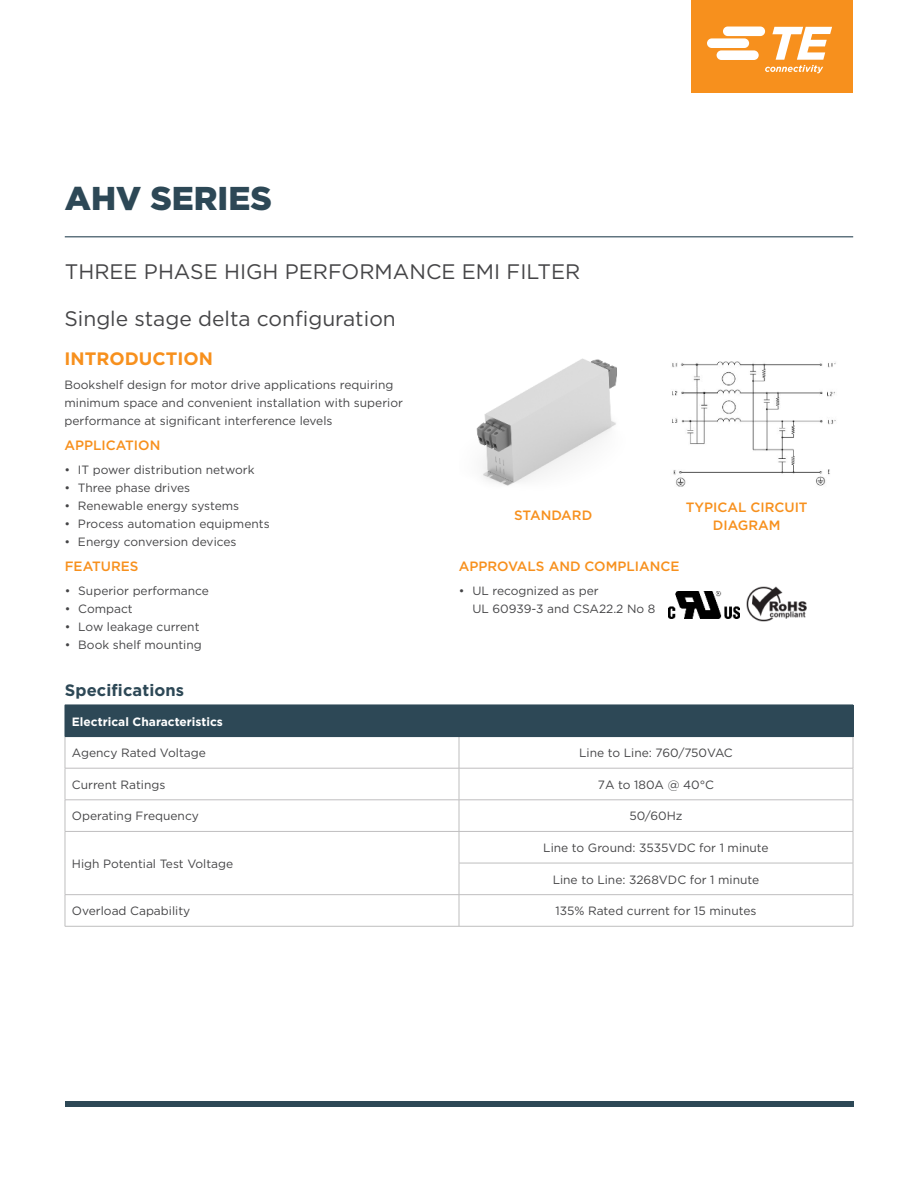
<style>
.page{position:relative;width:918px;height:1188px;background:#fff}
.page>*{position:absolute;margin:0;border:0;box-sizing:border-box;transform-origin:0 0}
.t1{font:900 33px "Gotham";color:#2d4856}
.t2{font:21px "Gotham";color:#454547}
.t3{font:700 18px "Gotham";color:#f7901d}
.t4{font:700 16.5px "Gotham";letter-spacing:.01em;color:#2d4856}
.t5{font:500 13.5px/18px "Gotham";color:#f7901d;text-align:center}
.t6{font:12px/18px "Gotham";color:#454547}
.t7{font:700 12px "Gotham";color:#fff}
</style>
<div class="page">
<img style="left:672px;top:361px;width:164px;height:126px">
<img style="left:476px;top:358px;width:141px;height:128px">
<div style="left:65px;top:1101px;width:788px;height:6px;background:#2d4856"></div>
<div style="left:691px;top:0;width:162px;height:93px;background:#f7901d"></div>
<svg style="left:707px;top:27px;width:125px;height:46px"></svg>
<hr style="left:65px;top:236px;width:788px;height:1px;background:#2d4856">
<img style="left:747px;top:587px;width:59px;height:34px">
<div style="left:65px;top:705px;width:788px;height:32px;background:#2d4856"></div>
<hr style="left:65px;top:737px;width:1px;height:31px;background:#bfbebf">
<hr style="left:459px;top:737px;width:1px;height:31px;background:#bfbebf">
<hr style="left:853px;top:737px;width:1px;height:31px;background:#bfbebf">
<hr style="left:65px;top:768px;width:394px;height:1px;background:#bfbebf">
<hr style="left:65px;top:768px;width:1px;height:32px;background:#bfbebf">
<hr style="left:459px;top:768px;width:394px;height:1px;background:#bfbebf">
<hr style="left:459px;top:768px;width:1px;height:32px;background:#bfbebf">
<hr style="left:853px;top:768px;width:1px;height:32px;background:#bfbebf">
<hr style="left:65px;top:800px;width:394px;height:1px;background:#bfbebf">
<hr style="left:65px;top:800px;width:1px;height:31px;background:#bfbebf">
<hr style="left:459px;top:800px;width:394px;height:1px;background:#bfbebf">
<hr style="left:459px;top:800px;width:1px;height:31px;background:#bfbebf">
<hr style="left:853px;top:800px;width:1px;height:31px;background:#bfbebf">
<hr style="left:65px;top:831px;width:394px;height:1px;background:#bfbebf">
<hr style="left:65px;top:832px;width:1px;height:31px;background:#bfbebf">
<hr style="left:459px;top:831px;width:394px;height:1px;background:#bfbebf">
<hr style="left:459px;top:832px;width:1px;height:31px;background:#bfbebf">
<hr style="left:853px;top:832px;width:1px;height:31px;background:#bfbebf">
<hr style="left:65px;top:863px;width:1px;height:31px;background:#bfbebf">
<hr style="left:459px;top:863px;width:394px;height:1px;background:#bfbebf">
<hr style="left:459px;top:863px;width:1px;height:31px;background:#bfbebf">
<hr style="left:853px;top:863px;width:1px;height:31px;background:#bfbebf">
<hr style="left:65px;top:894px;width:394px;height:1px;background:#bfbebf">
<hr style="left:65px;top:895px;width:1px;height:31px;background:#bfbebf">
<hr style="left:459px;top:894px;width:394px;height:1px;background:#bfbebf">
<hr style="left:459px;top:895px;width:1px;height:31px;background:#bfbebf">
<hr style="left:853px;top:895px;width:1px;height:31px;background:#bfbebf">
<hr style="left:65px;top:926px;width:394px;height:1px;background:#bfbebf">
<hr style="left:459px;top:926px;width:394px;height:1px;background:#bfbebf">
<hr style="left:853px;top:705px;width:1px;height:31px;background:#2d4856">
<img style="left:669px;top:591px;width:71px;height:27px">
<h1 class="t1" style="left:65px;top:183px;width:209px">AHV SERIES</h1>
<h2 class="t2" style="left:65px;top:263px;width:517px">THREE PHASE HIGH PERFORMANCE EMI FILTER</h2>
<h2 class="t2" style="left:64px;top:309px;width:333px">Single stage delta configuration</h2>
<h3 class="t3" style="left:64px;top:350px;width:150px">INTRODUCTION</h3>
<p class="t6" style="left:64px;top:376px;width:340px">Bookshelf design for motor drive applications requiring minimum space and convenient installation with superior performance at significant interference levels</p>
<p class="t5" style="left:64px;top:437px;width:97px">APPLICATION</p>
<p class="t6" style="left:64px;top:462px;width:192px">• IT power distribution network</p>
<p class="t6" style="left:64px;top:480px;width:127px">• Three phase drives</p>
<p class="t6" style="left:64px;top:498px;width:176px">• Renewable energy systems</p>
<p class="t6" style="left:64px;top:516px;width:207px">• Process automation equipments</p>
<p class="t6" style="left:64px;top:534px;width:174px">• Energy conversion devices</p>
<p class="t5" style="left:65px;top:558px;width:75px">FEATURES</p>
<p class="t6" style="left:65px;top:583px;width:146px">• Superior performance</p>
<p class="t6" style="left:65px;top:601px;width:70px">• Compact</p>
<p class="t6" style="left:65px;top:619px;width:136px">• Low leakage current</p>
<p class="t6" style="left:65px;top:637px;width:139px">• Book shelf mounting</p>
<h3 class="t4" style="left:65px;top:683px;width:121px">Specifications</h3>
<p class="t5" style="left:514px;top:507px;width:80px">STANDARD</p>
<p class="t5" style="left:686px;top:499px;width:123px">TYPICAL CIRCUIT<br>DIAGRAM</p>
<p class="t5" style="left:459px;top:558px;width:222px">APPROVALS AND COMPLIANCE</p>
<p class="t6" style="left:472px;top:583px;width:185px;text-indent:-14px">• UL recognized as per<br>UL 60939-3 and CSA22.2 No 8</p>
<p class="t7" style="left:72px;top:716px;width:152px">Electrical Characteristics</p>
<p class="t6" style="left:72px;top:745px;width:135px">Agency Rated Voltage</p>
<p class="t6" style="left:579px;top:745px;width:155px">Line to Line: 760/750VAC</p>
<p class="t6" style="left:72px;top:776px;width:95px">Current Ratings</p>
<p class="t6" style="left:598px;top:776px;width:118px">7A to 180A @ 40°C</p>
<p class="t6" style="left:72px;top:808px;width:128px">Operating Frequency</p>
<p class="t6" style="left:629px;top:808px;width:55px">50/60Hz</p>
<p class="t6" style="left:72px;top:855px;width:163px">High Potential Test Voltage</p>
<p class="t6" style="left:543px;top:839px;width:227px">Line to Ground: 3535VDC for 1 minute</p>
<p class="t6" style="left:553px;top:871px;width:208px">Line to Line: 3268VDC for 1 minute</p>
<p class="t6" style="left:72px;top:903px;width:120px">Overload Capability</p>
<p class="t6" style="left:556px;top:903px;width:202px">135% Rated current for 15 minutes</p>
</div>
